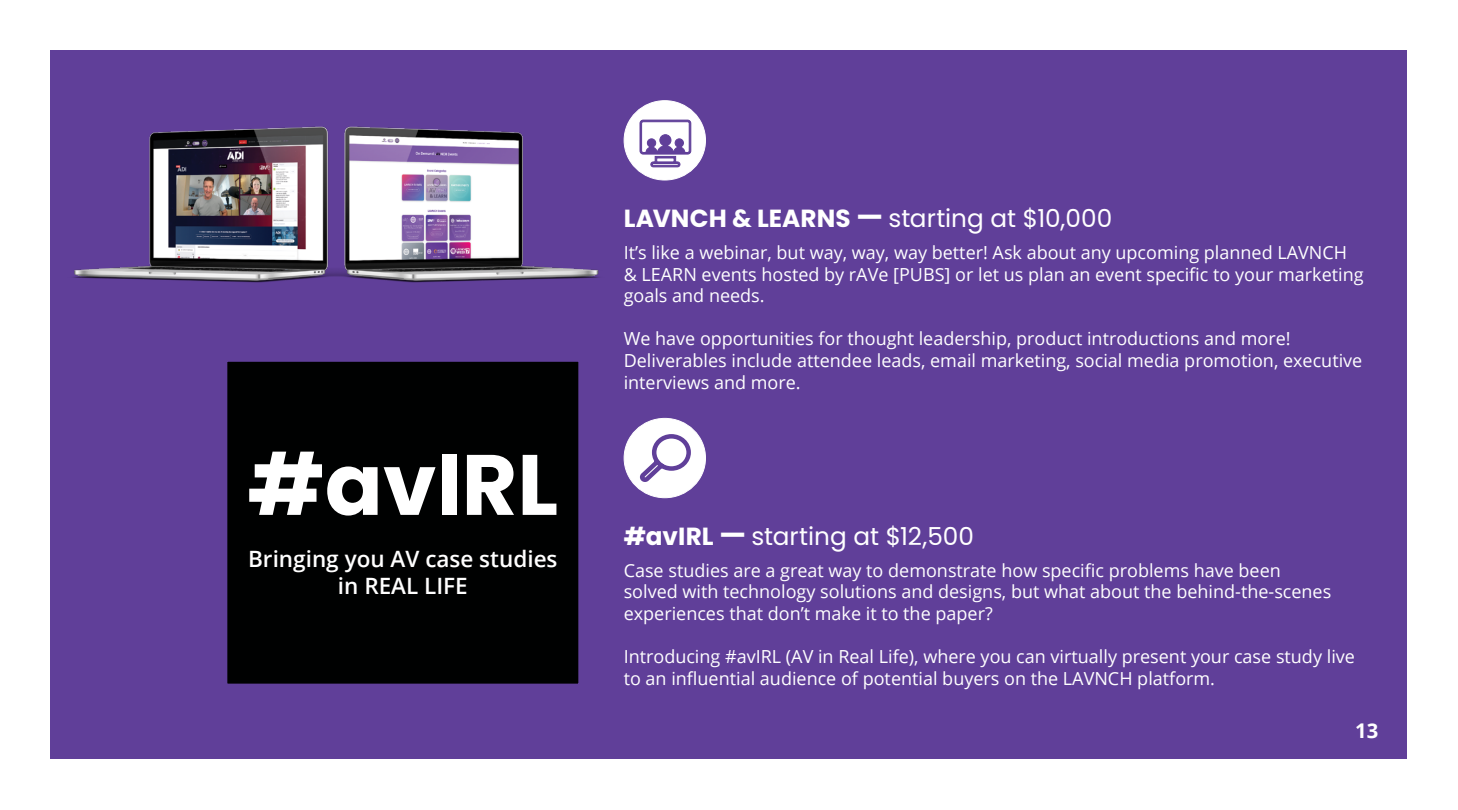
<style>
.page{position:relative;width:1458px;height:810px;background:#fff}
.page>*{position:absolute;margin:0;border:0;box-sizing:border-box;transform-origin:0 0}
.t1{font:700 85.5px "Poppins";color:#fff}
.t2{font:24.75px "Poppins";color:#fff}
.t3{font:600 22.5px/27px "Open Sans";color:#fff;text-align:center}
.t4{font:700 20.25px "Open Sans";color:#fff}
.t5{font:18px/21.6px "Open Sans";color:#fff}
.s1{font-weight:700}
.s2{font-weight:700;font-size:29.25px}
</style>
<div class="page">
<div style="left:51px;top:51px;width:1356px;height:708px;background:#603f99"></div>
<div style="left:624px;top:101px;width:82px;height:79px;background:#fff;border-radius:50%"></div>
<div style="left:624px;top:100px;width:82px;height:80px;border:1px solid #fff;border-radius:50%"></div>
<div style="left:624px;top:418px;width:82px;height:80px;background:#fff;border-radius:50%"></div>
<div style="left:624px;top:418px;width:82px;height:80px;border:1px solid #fff;border-radius:50%"></div>
<svg style="left:640px;top:434px;width:51px;height:48px"></svg>
<div style="left:651px;top:162px;width:29px;height:5px;border:1px solid #603f99;border-radius:2px"></div>
<div style="left:652px;top:163px;width:27px;height:2px;border:1px solid #603f99"></div>
<svg style="left:640px;top:120px;width:51px;height:35px"></svg>
<div style="left:214px;top:348px;width:378px;height:349px;background:#000101;border:14px solid #603f99"></div>
<img style="left:73px;top:126px;width:526px;height:157px">
<h1 class="t1" style="left:248px;top:435px;width:312px">#avIRL</h1>
<p class="t3" style="left:248px;top:545px;width:311px">Bringing you AV case studies in REAL LIFE</p>
<h2 class="t2" style="left:624px;top:204px;width:490px"><span class="s1">LAVNCH &amp; LEARNS</span> <span class="s2">—</span> starting at $10,000</h2>
<p class="t5" style="left:624px;top:241px;width:741px">It’s like a webinar, but way, way, way better! Ask about any upcoming planned LAVNCH &amp; LEARN events hosted by rAVe [PUBS] or let us plan an event specific to your marketing goals and needs.</p>
<p class="t5" style="left:624px;top:328px;width:740px">We have opportunities for thought leadership, product introductions and more!<br>Deliverables include attendee leads, email marketing, social media promotion, executive interviews and more.</p>
<h2 class="t2" style="left:624px;top:522px;width:352px"><span class="s1">#avIRL</span> <span class="s2">—</span> starting at $12,500</h2>
<p class="t5" style="left:624px;top:559px;width:709px">Case studies are a great way to demonstrate how specific problems have been solved with technology solutions and designs, but what about the behind-the-scenes experiences that don’t make it to the paper?</p>
<p class="t5" style="left:624px;top:645px;width:733px">Introducing #avIRL (AV in Real Life), where you can virtually present your case study live to an influential audience of potential buyers on the LAVNCH platform.</p>
<p class="t4" style="left:1355px;top:716px;width:25px">13</p>
</div>
